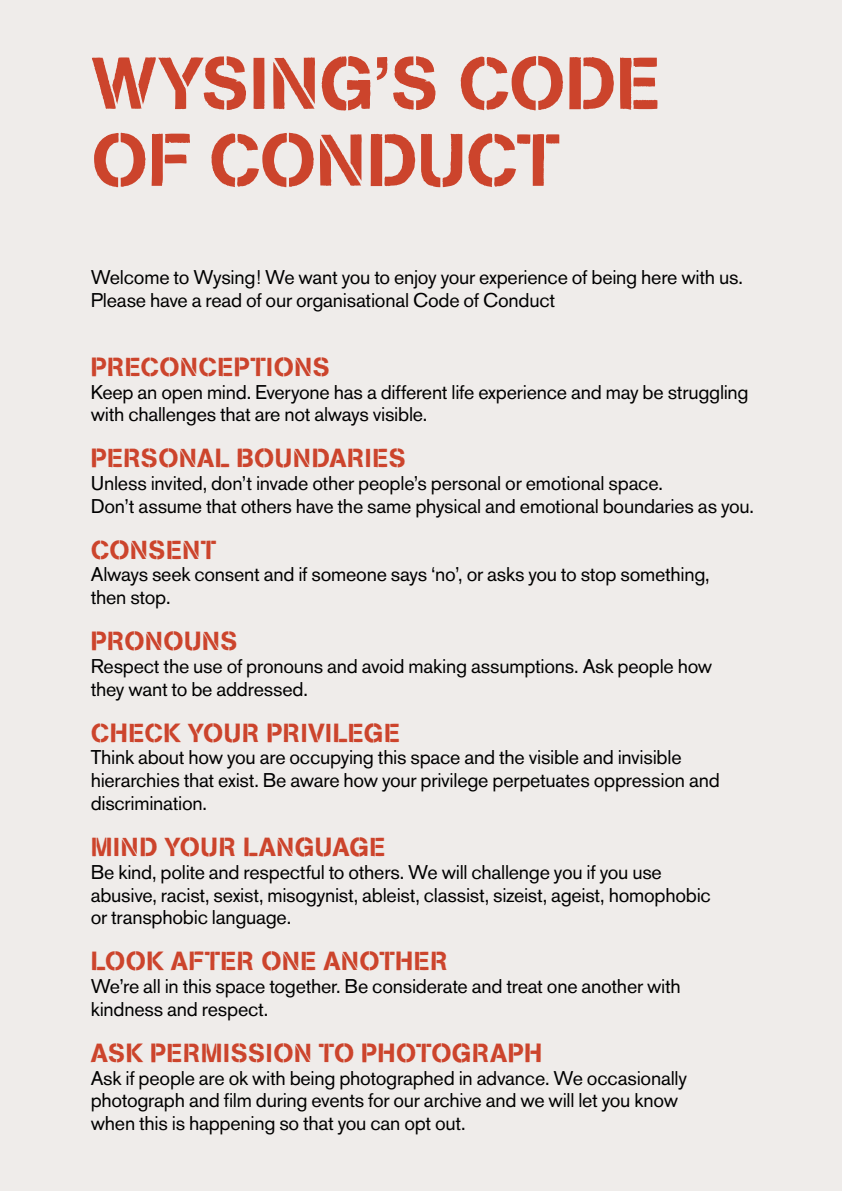
<style>
.page{position:relative;width:842px;height:1191px;background:#efecea}
.page>*{position:absolute;margin:0;border:0;box-sizing:border-box;transform-origin:0 0}
.t1{font:72.9px/76.8px "Wysing Stencil";color:#cc442c}
.t2{font:26px "Wysing Stencil";letter-spacing:.015em;color:#cc442c}
.t3{font:19.7px/22.9px "Akzidenz Grotesk BE";letter-spacing:-.015em;color:#000}
</style>
<div class="page">
<h1 class="t1" style="left:91px;top:44px;width:570px">WYSING’S CODE<br>OF CONDUCT</h1>
<p class="t3" style="left:91px;top:266px;width:654px">Welcome to Wysing! We want you to enjoy your experience of being here with us.<br>Please have a read of our organisational Code of Conduct</p>
<h2 class="t2" style="left:91px;top:351px;width:241px">PRECONCEPTIONS</h2>
<p class="t3" style="left:91px;top:380px;width:659px">Keep an open mind. Everyone has a different life experience and may be struggling with challenges that are not always visible.</p>
<h2 class="t2" style="left:91px;top:442px;width:317px">PERSONAL BOUNDARIES</h2>
<p class="t3" style="left:91px;top:472px;width:665px">Unless invited, don’t invade other people’s personal or emotional space.<br>Don’t assume that others have the same physical and emotional boundaries as you.</p>
<h2 class="t2" style="left:91px;top:534px;width:127px">CONSENT</h2>
<p class="t3" style="left:91px;top:563px;width:620px">Always seek consent and if someone says ‘no’, or asks you to stop something, then stop.</p>
<h2 class="t2" style="left:91px;top:625px;width:149px">PRONOUNS</h2>
<p class="t3" style="left:91px;top:654px;width:623px">Respect the use of pronouns and avoid making assumptions. Ask people how they want to be addressed.</p>
<h2 class="t2" style="left:91px;top:717px;width:311px">CHECK YOUR PRIVILEGE</h2>
<p class="t3" style="left:91px;top:746px;width:631px">Think about how you are occupying this space and the visible and invisible hierarchies that exist. Be aware how your privilege perpetuates oppression and discrimination.</p>
<h2 class="t2" style="left:91px;top:831px;width:296px">MIND YOUR LANGUAGE</h2>
<p class="t3" style="left:91px;top:860px;width:622px">Be kind, polite and respectful to others. We will challenge you if you use abusive, racist, sexist, misogynist, ableist, classist, sizeist, ageist, homophobic or transphobic language.</p>
<h2 class="t2" style="left:91px;top:945px;width:358px">LOOK AFTER ONE ANOTHER</h2>
<p class="t3" style="left:91px;top:974px;width:592px">We’re all in this space together. Be considerate and treat one another with kindness and respect.</p>
<h2 class="t2" style="left:91px;top:1037px;width:453px">ASK PERMISSION TO PHOTOGRAPH</h2>
<p class="t3" style="left:91px;top:1066px;width:598px">Ask if people are ok with being photographed in advance. We occasionally photograph and film during events for our archive and we will let you know when this is happening so that you can opt out.</p>
</div>
